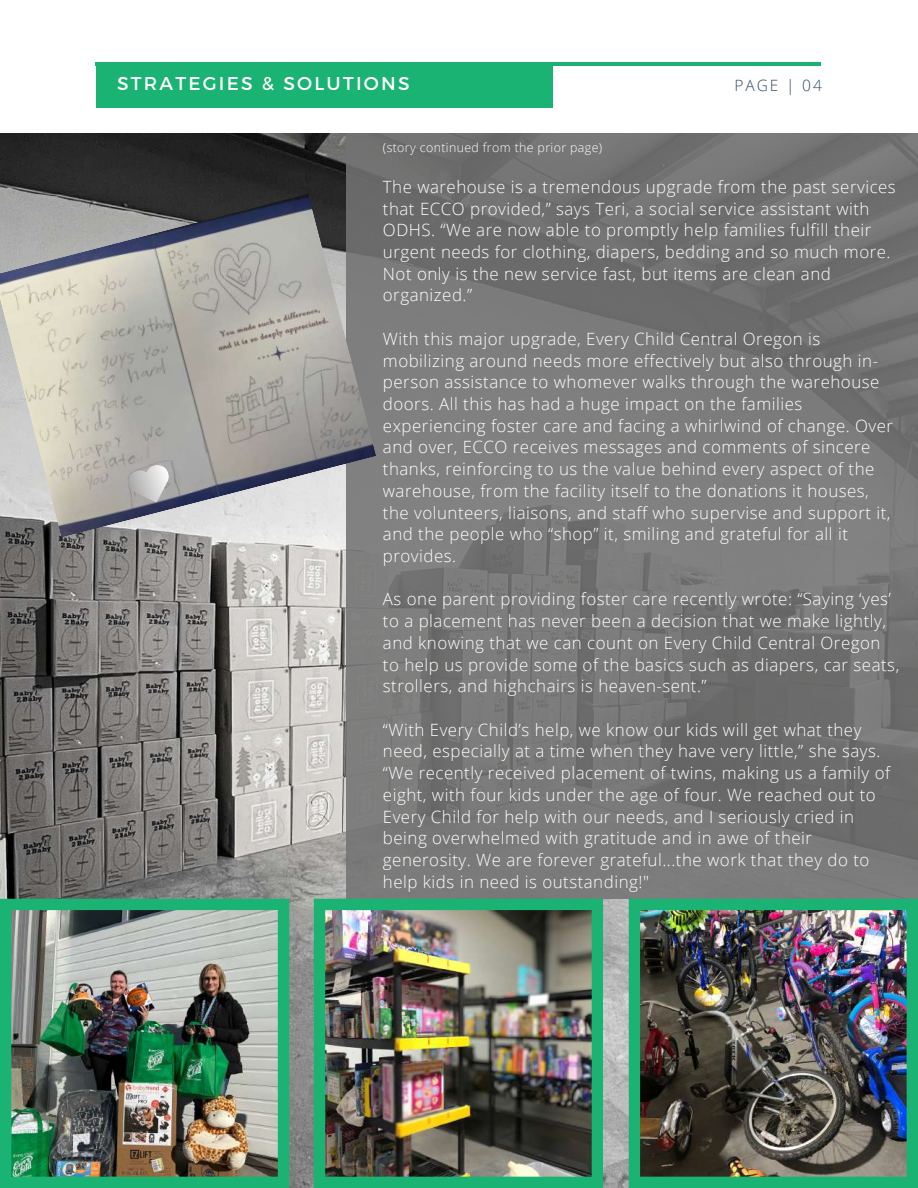
<style>
.page{position:relative;width:918px;height:1188px;background:#fff}
.page>*{position:absolute;margin:0;border:0;box-sizing:border-box;transform-origin:0 0}
.t1{font:18.6px "Montserrat";letter-spacing:.12em;color:#fff}
.t2{font:300 16.95px/21.8px "Open Sans";letter-spacing:.03em;color:#fff}
.t3{font:300 15.6px "Open Sans";letter-spacing:.12em;color:#364d62}
.t4{font:300 12.45px "Open Sans";letter-spacing:.03em;color:#fff}
</style>
<div class="page">
<hr style="left:96px;top:62px;width:725px;height:4px;background:#1ab374">
<div style="left:96px;top:63px;width:457px;height:44px;background:#1ab374"></div>
<img style="left:0;top:133px;width:629px;height:1055px">
<svg style="left:346px;top:133px;width:572px;height:766px;fill:#7a7a7a"></svg>
<img style="left:0;top:899px;width:289px;height:289px">
<img style="left:314px;top:899px;width:289px;height:289px">
<img style="left:629px;top:899px;width:289px;height:289px">
<img style="left:0;top:193px;width:376px;height:345px">
<svg style="left:127px;top:464px;width:42px;height:39px"></svg>
<p class="t1" style="left:117px;top:71px;width:294px">STRATEGIES &amp; SOLUTIONS</p>
<p class="t3" style="left:735px;top:74px;width:89px">PAGE | 04</p>
<p class="t4" style="left:383px;top:138px;width:221px">(story continued from the prior page)</p>
<p class="t2" style="left:383px;top:175px;width:514px">The warehouse is a tremendous upgrade from the past services that ECCO provided,” says Teri, a social service assistant with ODHS. “We are now able to promptly help families fulfill their urgent needs for clothing, diapers, bedding and so much more.<br>Not only is the new service fast, but items are clean and organized.”</p>
<p class="t2" style="left:383px;top:327px;width:512px">With this major upgrade, Every Child Central Oregon is mobilizing around needs more effectively but also through in&shy;person assistance to whomever walks through the warehouse doors. All this has had a huge impact on the families experiencing foster care and facing a whirlwind of change. Over and over, ECCO receives messages and comments of sincere thanks, reinforcing to us the value behind every aspect of the warehouse, from the facility itself to the donations it houses, the volunteers, liaisons, and staff who supervise and support it, and the people who “shop” it, smiling and grateful for all it provides.</p>
<p class="t2" style="left:383px;top:588px;width:518px">As one parent providing foster care recently wrote: “Saying ‘yes’ to a placement has never been a decision that we make lightly, and knowing that we can count on Every Child Central Oregon to help us provide some of the basics such as diapers, car seats, strollers, and highchairs is heaven-sent.”</p>
<p class="t2" style="left:383px;top:718px;width:509px">“With Every Child’s help, we know our kids will get what they need, especially at a time when they have very little,” she says. “We recently received placement of twins, making us a family of eight, with four kids under the age of four. We reached out to Every Child for help with our needs, and I seriously cried in being overwhelmed with gratitude and in awe of their generosity. We are forever grateful...the work that they do to help kids in need is outstanding!"</p>
</div>
